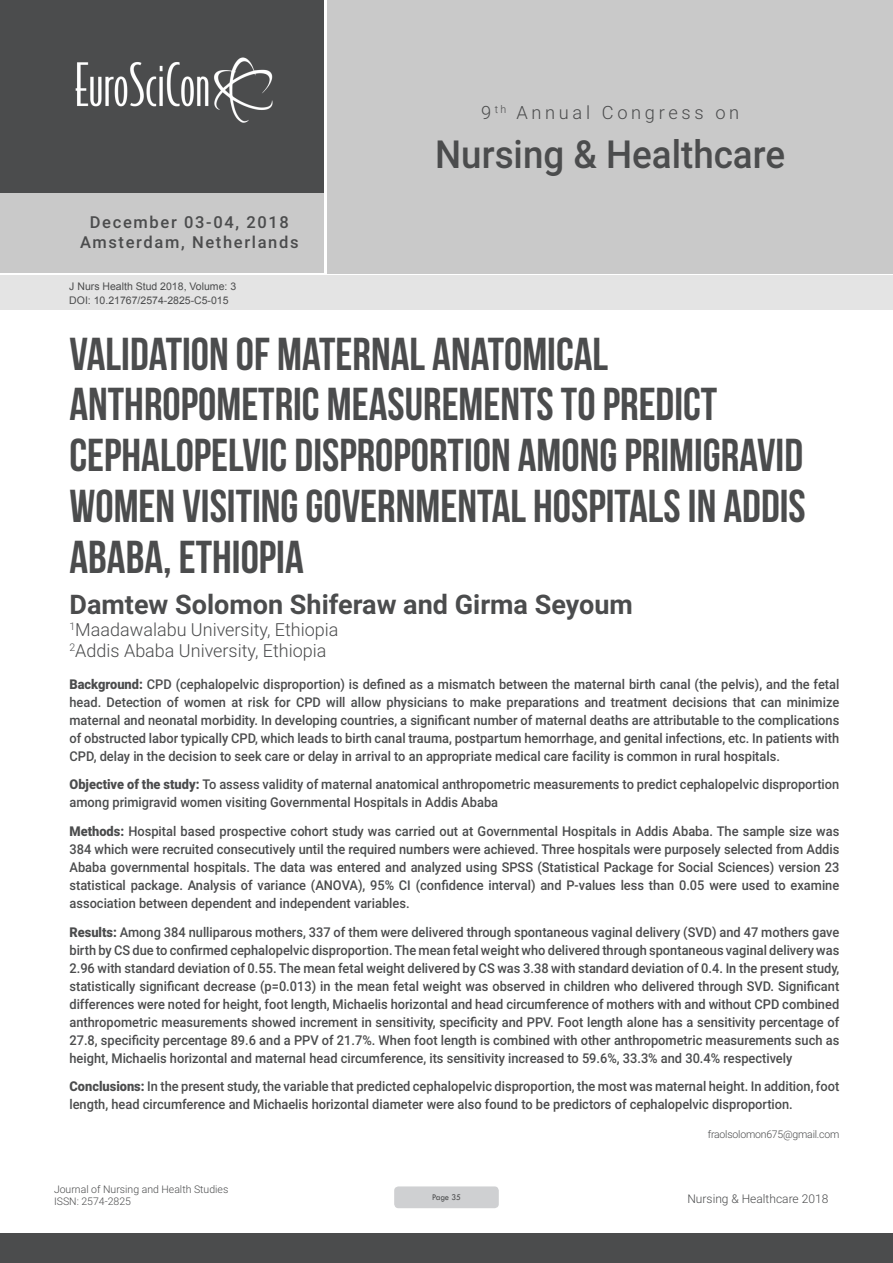
<style>
.page{position:relative;width:893px;height:1263px;background:#fff}
.page>*{position:absolute;margin:0;border:0;box-sizing:border-box;transform-origin:0 0}
.t1{font:46.05px/50.7px "Bebas Neue";color:#4b4c4d}
.t2{font:500 38.7px "Roboto";color:#4b4c4d;scale:.95 1}
.t3{font:700 27px "Roboto";color:#4b4c4d}
.t4{font:300 18.3px "Roboto";letter-spacing:.2em;color:#4b4c4d}
.t5{font:300 18px "Roboto";color:#4b4c4d}
.t6{font:500 16.5px/19.8px "Roboto";letter-spacing:.1em;color:#4b4c4d;text-align:center}
.Abstract{font:500 13.5px/18px "Roboto";color:#4b4c4d;text-align:justify;scale:.95 1}
.t7{font:300 12px "Roboto";color:#4b4c4d}
.t8{font:10.5px "Arial";color:#4b4c4d}
.Biography{font:300 10.5px/12.6px "Roboto";color:#4b4c4d}
.Biography-2{font:300 10.5px "Roboto";letter-spacing:-.02em;color:#4b4c4d}
.t9{font:9px "Tw Cen";letter-spacing:-.02em;color:#4b4c4d;scale:.95 1}
.s1{font-weight:900}
</style>
<div class="page">
<div style="left:0;top:0;width:323px;height:193px;background:#4b4c4d"></div>
<div style="left:1px;top:193px;width:323px;height:80px;background:#c9c9c9"></div>
<div style="left:327px;top:0;width:566px;height:273px;background:#c9c9c9"></div>
<img style="left:75px;top:57px;width:198px;height:66px">
<div style="left:0;top:1233px;width:893px;height:30px;background:#4b4c4d"></div>
<div style="left:1px;top:275px;width:892px;height:35px;background:#e4e4e4"></div>
<div style="left:394px;top:1186px;width:105px;height:22px;background:#cfd0d2;border-radius:4px"></div>
<p class="t6" style="left:80px;top:211px;width:220px">December 03-04, 2018<br>Amsterdam, Netherlands</p>
<p class="t8" style="left:69px;top:279px;width:168px">J Nurs Health Stud 2018, Volume: 3</p>
<p class="t8" style="left:69px;top:293px;width:161px">DOI: 10.21767/2574-2825-C5-015</p>
<h3 class="t4" style="left:481px;top:99px;width:260px">9 <sup>th</sup> Annual Congress on</h3>
<h2 class="t2" style="left:435px;top:127px;width:370px">Nursing &amp; Healthcare</h2>
<p class="t1" style="left:69px;top:328px;width:738px">VALIDATION OF MATERNAL ANATOMICAL ANTHROPOMETRIC MEASUREMENTS TO PREDICT CEPHALOPELVIC DISPROPORTION AMONG PRIMIGRAVID WOMEN VISITING GOVERNMENTAL HOSPITALS IN ADDIS ABABA, ETHIOPIA</p>
<p class="t3" style="left:69px;top:585px;width:565px">Damtew Solomon Shiferaw and Girma Seyoum</p>
<p class="t5" style="left:69px;top:617px;width:271px"><sup>1</sup>Maadawalabu University, Ethiopia</p>
<p class="t5" style="left:69px;top:638px;width:259px"><sup>2</sup>Addis Ababa University, Ethiopia</p>
<p class="Abstract" style="left:69px;top:674px;width:812px"><span class="s1">Background:</span> CPD (cephalopelvic disproportion) is defined as a mismatch between the maternal birth canal (the pelvis), and the fetal head. Detection of women at risk for CPD will allow physicians to make preparations and treatment decisions that can minimize maternal and neonatal morbidity. In developing countries, a significant number of maternal deaths are attributable to the complications of obstructed labor typically CPD, which leads to birth canal trauma, postpartum hemorrhage, and genital infections, etc. In patients with CPD, delay in the decision to seek care or delay in arrival to an appropriate medical care facility is common in rural hospitals.</p>
<p class="Abstract" style="left:69px;top:775px;width:812px"><span class="s1">Objective of the study:</span> To assess validity of maternal anatomical anthropometric measurements to predict cephalopelvic disproportion among primigravid women visiting Governmental Hospitals in Addis Ababa</p>
<p class="Abstract" style="left:69px;top:822px;width:812px"><span class="s1">Methods:</span> Hospital based prospective cohort study was carried out at Governmental Hospitals in Addis Ababa. The sample size was 384 which were recruited consecutively until the required numbers were achieved. Three hospitals were purposely selected from Addis Ababa governmental hospitals. The data was entered and analyzed using SPSS (Statistical Package for Social Sciences) version 23 statistical package. Analysis of variance (ANOVA), 95% CI (confidence interval) and P-values less than 0.05 were used to examine association between dependent and independent variables.</p>
<p class="Abstract" style="left:69px;top:922px;width:812px"><span class="s1">Results:</span> Among 384 nulliparous mothers, 337 of them were delivered through spontaneous vaginal delivery (SVD) and 47 mothers gave birth by CS due to confirmed cephalopelvic disproportion. The mean fetal weight who delivered through spontaneous vaginal delivery was 2.96 with standard deviation of 0.55. The mean fetal weight delivered by CS was 3.38 with standard deviation of 0.4. In the present study, statistically significant decrease (p=0.013) in the mean fetal weight was observed in children who delivered through SVD. Significant differences were noted for height, foot length, Michaelis horizontal and head circumference of mothers with and without CPD combined anthropometric measurements showed increment in sensitivity, specificity and PPV. Foot length alone has a sensitivity percentage of 27.8, specificity percentage 89.6 and a PPV of 21.7%. When foot length is combined with other anthropometric measurements such as height, Michaelis horizontal and maternal head circumference, its sensitivity increased to 59.6%, 33.3% and 30.4% respectively</p>
<p class="Abstract" style="left:69px;top:1077px;width:812px"><span class="s1">Conclusions:</span> In the present study, the variable that predicted cephalopelvic disproportion, the most was maternal height. In addition, foot length, head circumference and Michaelis horizontal diameter were also found to be predictors of cephalopelvic disproportion.</p>
<p class="Biography-2" style="left:708px;top:1127px;width:133px">fraolsolomon675@gmail.com</p>
<p class="Biography" style="left:54px;top:1182px;width:176px">Journal of Nursing and Health Studies<br>ISSN: 2574-2825</p>
<p class="t7" style="left:687px;top:1190px;width:142px">Nursing &amp; Healthcare 2018</p>
<p class="t9" style="left:432px;top:1192px;width:32px">Page 35</p>
</div>
